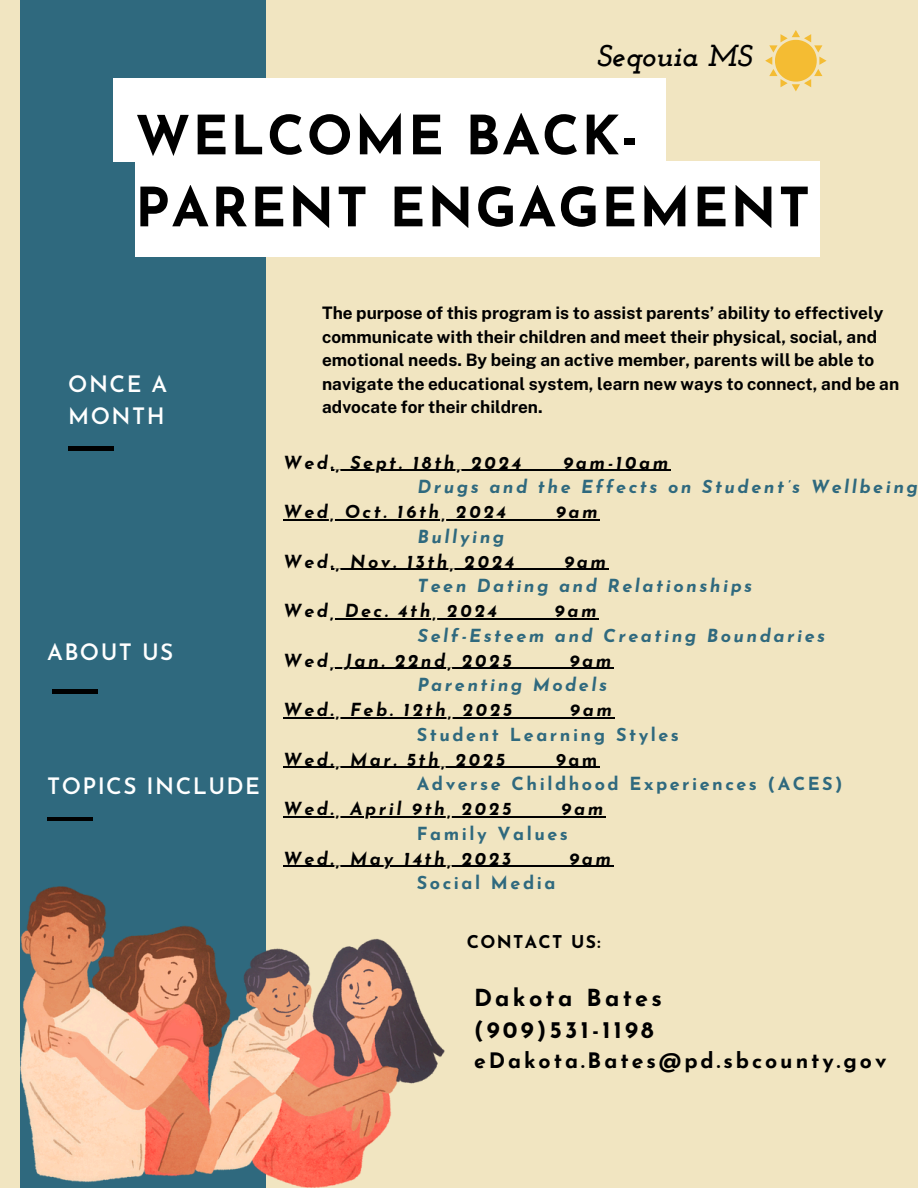
<style>
.page{position:relative;width:918px;height:1188px;background:#f1e5c1}
.page>*{position:absolute;margin:0;border:0;box-sizing:border-box;transform-origin:0 0}
.t1{font:700 54px/72px "Josefin Sans";letter-spacing:.035em;color:#000}
.t2{font:italic 700 30.3px "Josefin Slab";color:#000}
.t3{font:700 23.4px/32.7px "Josefin Sans";letter-spacing:.14em;color:#000}
.t4{font:600 22.65px/32.1px "Josefin Sans";letter-spacing:.065em;color:#fff}
.t5{font:600 22.5px "Josefin Sans";letter-spacing:.065em;color:#fff}
.t6{font:700 21.3px "Josefin Sans";letter-spacing:.14em;color:#000}
.t7{font:italic 700 18px "Josefin Sans";letter-spacing:.14em;color:#000}
.t8{font:italic 700 18px/24.8px "Josefin Sans";letter-spacing:.14em;color:#2f697e}
.t9{font:700 18px "Josefin Sans";letter-spacing:.14em;color:#2f697e}
.t10{font:700 18px "Josefin Sans";color:#000}
.t11{font:700 17.55px "Josefin Sans";letter-spacing:.08em;color:#000}
.t12{font:700 17.25px/23.4px "Public Sans";color:#000}
.s1{color:#000}
</style>
<div class="page">
<div style="left:20px;top:0;width:246px;height:1188px;background:#2f697e"></div>
<hr style="left:47px;top:817px;width:45px;height:4px;background:#000">
<hr style="left:53px;top:690px;width:45px;height:4px;background:#000">
<hr style="left:68px;top:446px;width:46px;height:4px;background:#000">
<svg style="left:765px;top:30px;width:62px;height:61px"></svg>
<div style="left:114px;top:78px;width:552px;height:83px;background:#fff"></div>
<div style="left:135px;top:161px;width:684px;height:95px;background:#fff"></div>
<img style="left:20px;top:886px;width:424px;height:302px">
<hr style="left:331px;top:470px;width:193px;height:1px;background:#000">
<hr style="left:524px;top:470px;width:39px;height:1px;background:#000">
<hr style="left:563px;top:470px;width:108px;height:1px;background:#000">
<hr style="left:283px;top:519px;width:225px;height:1px;background:#000">
<hr style="left:508px;top:519px;width:48px;height:1px;background:#000">
<hr style="left:556px;top:519px;width:44px;height:1px;background:#000">
<hr style="left:331px;top:569px;width:186px;height:1px;background:#000">
<hr style="left:517px;top:569px;width:47px;height:1px;background:#000">
<hr style="left:564px;top:569px;width:45px;height:1px;background:#000">
<hr style="left:331px;top:618px;width:168px;height:1px;background:#000">
<hr style="left:499px;top:618px;width:56px;height:1px;background:#000">
<hr style="left:555px;top:618px;width:44px;height:1px;background:#000">
<hr style="left:331px;top:668px;width:183px;height:1px;background:#000">
<hr style="left:514px;top:668px;width:55px;height:1px;background:#000">
<hr style="left:569px;top:668px;width:45px;height:1px;background:#000">
<hr style="left:283px;top:717px;width:232px;height:1px;background:#000">
<hr style="left:515px;top:717px;width:55px;height:1px;background:#000">
<hr style="left:570px;top:717px;width:44px;height:1px;background:#000">
<hr style="left:283px;top:767px;width:225px;height:1px;background:#000">
<hr style="left:508px;top:767px;width:31px;height:1px;background:#000">
<svg style="left:539px;top:767px;width:17px;height:1px"></svg>
<hr style="left:556px;top:767px;width:44px;height:1px;background:#000">
<hr style="left:283px;top:816px;width:231px;height:1px;background:#000">
<hr style="left:514px;top:816px;width:47px;height:1px;background:#000">
<hr style="left:561px;top:816px;width:45px;height:1px;background:#000">
<hr style="left:283px;top:866px;width:231px;height:1px;background:#000">
<hr style="left:514px;top:866px;width:55px;height:1px;background:#000">
<hr style="left:569px;top:866px;width:45px;height:1px;background:#000">
<h3 class="t2" style="left:597px;top:43px;width:156px">Seqouia MS</h3>
<p class="t1" style="left:135px;top:105px;width:676px">WELCOME BACK-<br>PARENT ENGAGEMENT</p>
<p class="t4" style="left:68px;top:370px;width:101px">ONCE A<br>MONTH</p>
<h3 class="t5" style="left:47px;top:643px;width:128px">ABOUT US</h3>
<p class="t5" style="left:47px;top:777px;width:215px">TOPICS INCLUDE</p>
<h1 class="t12" style="left:322px;top:301px;width:579px">The purpose of this program is to assist parents’ ability to effectively communicate with their children and meet their physical, social, and emotional needs. By being an active member, parents will be able to navigate the educational system, learn new ways to connect, and be an advocate for their children.</h1>
<p class="t7" style="left:283px;top:455px;width:239px">Wed., Sept. 18th, 2024</p>
<p class="t7" style="left:563px;top:455px;width:107px">9am-10am</p>
<p class="t8" style="left:418px;top:477px;width:502px">Drugs and the Effects on Student’s Wellbeing</p>
<p class="t7" style="left:283px;top:505px;width:224px">Wed, Oct. 16th, 2024</p>
<p class="t7" style="left:556px;top:505px;width:43px">9am</p>
<p class="t8" style="left:418px;top:526px;width:88px">Bullying</p>
<p class="t7" style="left:283px;top:554px;width:232px">Wed., Nov. 13th, 2024</p>
<p class="t7" style="left:564px;top:554px;width:43px">9am</p>
<p class="t8" style="left:283px;top:576px;width:471px;text-indent:134px">Teen Dating and Relationships<br><span class="s1">Wed, Dec. 4th, 2024</span></p>
<p class="t7" style="left:555px;top:604px;width:43px">9am</p>
<p class="t8" style="left:283px;top:625px;width:544px;text-indent:134px">Self-Esteem and Creating Boundaries<br><span class="s1">Wed, Jan. 22nd, 2025</span></p>
<p class="t7" style="left:569px;top:653px;width:43px">9am</p>
<p class="t8" style="left:418px;top:675px;width:191px">Parenting Models</p>
<p class="t7" style="left:283px;top:703px;width:230px">Wed., Feb. 12th, 2025</p>
<p class="t7" style="left:570px;top:703px;width:43px">9am</p>
<p class="t9" style="left:417px;top:727px;width:263px">Student Learning Styles</p>
<p class="t7" style="left:283px;top:752px;width:223px">Wed., Mar. 5th, 2025</p>
<p class="t10" style="left:556px;top:752px;width:43px">9am</p>
<p class="t9" style="left:417px;top:777px;width:427px">Adverse Childhood Experiences (ACES)</p>
<h5 class="t7" style="left:283px;top:802px;width:229px">Wed., April 9th, 2025</h5>
<h5 class="t7" style="left:561px;top:802px;width:43px">9am</h5>
<p class="t9" style="left:417px;top:826px;width:153px">Family Values</p>
<h4 class="t7" style="left:283px;top:851px;width:229px">Wed., May 14th, 2023</h4>
<h4 class="t7" style="left:569px;top:851px;width:43px">9am</h4>
<p class="t9" style="left:417px;top:876px;width:140px">Social Media</p>
<h2 class="t11" style="left:467px;top:935px;width:135px">CONTACT US:</h2>
<p class="t3" style="left:474px;top:983px;width:189px">Dakota Bates (909)531-1198</p>
<p class="t6" style="left:474px;top:1052px;width:414px">eDakota.Bates@pd.sbcounty.gov</p>
</div>
